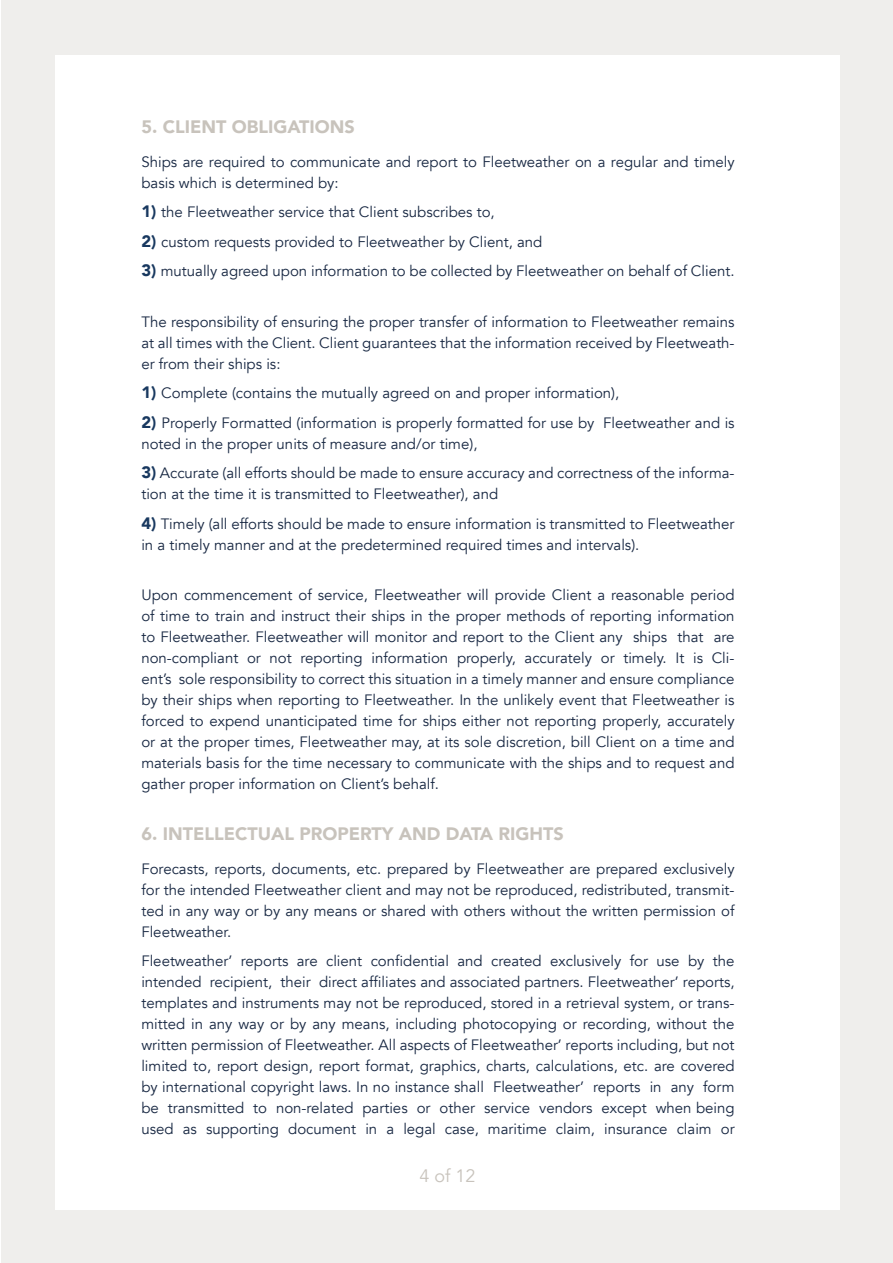
<style>
.page{position:relative;width:893px;height:1263px;background:#fff}
.page>*{position:absolute;margin:0;border:0;box-sizing:border-box;transform-origin:0 0}
.t1{font:900 18px "Avenir";color:#c8c3bc}
.t2{font:18px "Avenir";color:#c8c3bc}
.t3{font:15px/21px "Avenir";color:#172742}
.s1{font-weight:900;font-size:16.5px;color:#18385f}
</style>
<div class="page">
<div style="left:1px;top:1px;width:892px;height:1262px;background:#efeeec"></div>
<div style="left:55px;top:55px;width:785px;height:1154px;background:#fff"></div>
<p class="t1" style="left:141px;top:111px;width:215px">5. CLIENT OBLIGATIONS</p>
<p class="t3" style="left:141px;top:151px;width:595px">Ships are required to communicate and report to Fleetweather on a regular and timely basis which is determined by:</p>
<p class="t3" style="left:141px;top:202px;width:355px"><span class="s1">1)</span> the Fleetweather service that Client subscribes to,</p>
<p class="t3" style="left:141px;top:231px;width:402px"><span class="s1">2)</span> custom requests provided to Fleetweather by Client, and</p>
<p class="t3" style="left:141px;top:261px;width:595px"><span class="s1">3)</span> mutually agreed upon information to be collected by Fleetweather on behalf of Client.</p>
<p class="t3" style="left:141px;top:311px;width:595px;text-align:justify">The responsibility of ensuring the proper transfer of information to Fleetweather remains at all times with the Client. Client guarantees that the information received by Fleetweath&shy;er from their ships is:</p>
<p class="t3" style="left:141px;top:383px;width:479px"><span class="s1">1)</span> Complete (contains the mutually agreed on and proper information),</p>
<p class="t3" style="left:141px;top:412px;width:595px"><span class="s1">2)</span> Properly Formatted (information is properly formatted for use by Fleetweather and is noted in the proper units of measure and/or time),</p>
<p class="t3" style="left:141px;top:463px;width:595px"><span class="s1">3)</span> Accurate (all efforts should be made to ensure accuracy and correctness of the informa&shy;tion at the time it is transmitted to Fleetweather), and</p>
<p class="t3" style="left:141px;top:513px;width:595px"><span class="s1">4)</span> Timely (all efforts should be made to ensure information is transmitted to Fleetweather in a timely manner and at the predetermined required times and intervals).</p>
<p class="t3" style="left:141px;top:585px;width:595px;text-align:justify">Upon commencement of service, Fleetweather will provide Client a reasonable period of time to train and instruct their ships in the proper methods of reporting information to Fleetweather. Fleetweather will monitor and report to the Client any ships that are non-compliant or not reporting information properly, accurately or timely. It is Cli&shy;ent’s sole responsibility to correct this situation in a timely manner and ensure compliance by their ships when reporting to Fleetweather. In the unlikely event that Fleetweather is forced to expend unanticipated time for ships either not reporting properly, accurately or at the proper times, Fleetweather may, at its sole discretion, bill Client on a time and materials basis for the time necessary to communicate with the ships and to request and gather proper information on Client’s behalf.</p>
<p class="t1" style="left:141px;top:818px;width:424px">6. INTELLECTUAL PROPERTY AND DATA RIGHTS</p>
<p class="t3" style="left:141px;top:858px;width:595px;text-align:justify">Forecasts, reports, documents, etc. prepared by Fleetweather are prepared exclusively for the intended Fleetweather client and may not be reproduced, redistributed, transmit&shy;ted in any way or by any means or shared with others without the written permission of Fleetweather.</p>
<p class="t3" style="left:141px;top:951px;width:595px;text-align:justify">Fleetweather’ reports are client confidential and created exclusively for use by the intended recipient, their direct affiliates and associated partners. Fleetweather’ reports, templates and instruments may not be reproduced, stored in a retrieval system, or trans&shy;mitted in any way or by any means, including photocopying or recording, without the written permission of Fleetweather. All aspects of Fleetweather’ reports including, but not limited to, report design, report format, graphics, charts, calculations, etc. are covered by international copyright laws. In no instance shall Fleetweather’ reports in any form be transmitted to non-related parties or other service vendors except when being used as supporting document in a legal case, maritime claim, insurance claim or</p>
<p class="t2" style="left:419px;top:1165px;width:58px">4 of 12</p>
</div>
